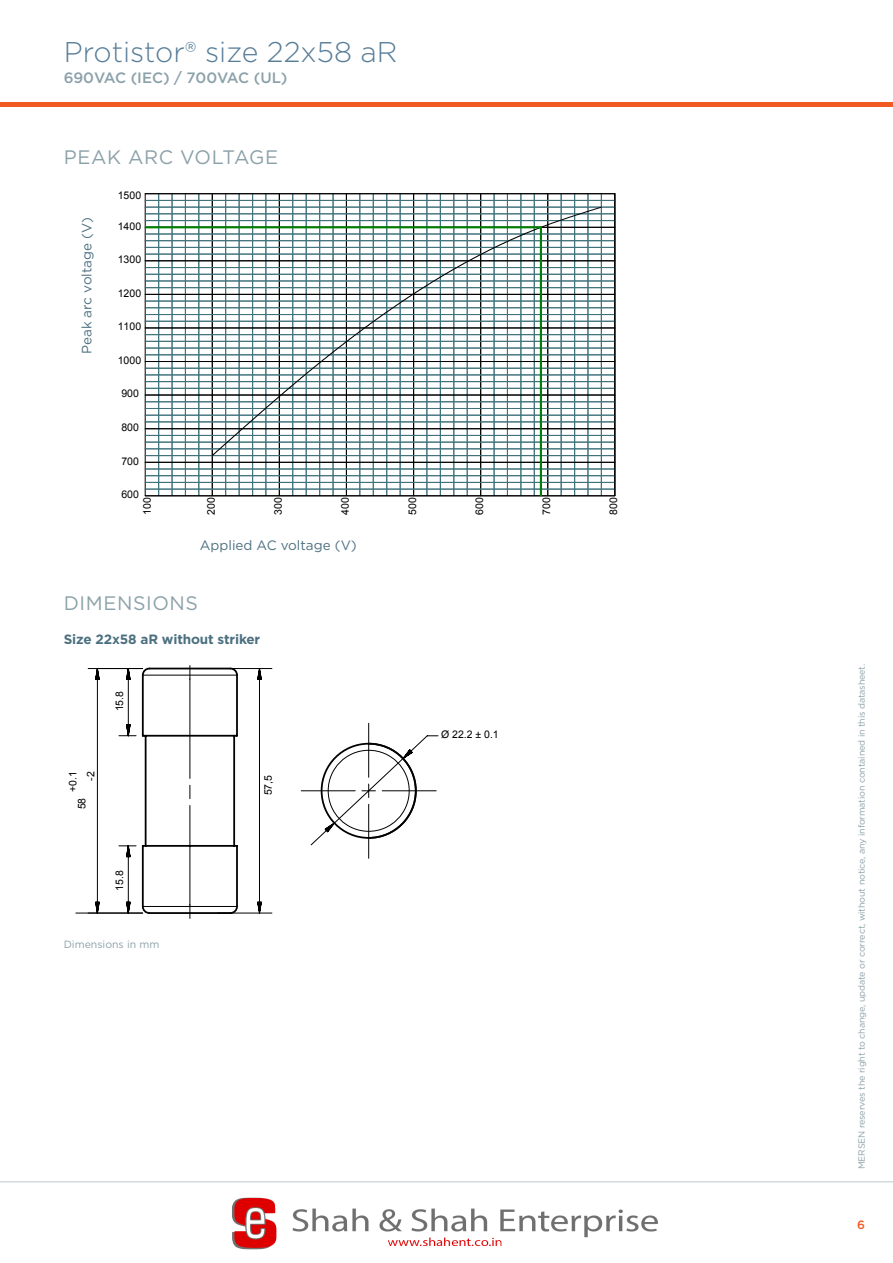
<style>
.page{position:relative;width:893px;height:1263px;background:#fff}
.page>*{position:absolute;margin:0;border:0;box-sizing:border-box;transform-origin:0 0}
.t1{font:300 28.5px "Gotham";color:#587d98}
.t2{font:19.5px "Gotham";letter-spacing:.03em;color:#8ba1a9}
.t3{font:500 15px "Gotham";color:#8ba1a9}
.t4{font:13.5px "Gotham";color:#4c7080}
.t5{font:700 13.5px "Gotham";letter-spacing:-.01em;color:#4c7080}
.t6{font:500 12px "Gotham";color:#f15a22}
.t7{font:10.65px "Arial";letter-spacing:.01em;color:#000}
.t8{font:10.5px "Arial";color:#000}
.t9{font:10.5px "Gotham";color:#8ba1a9}
.t10{font:9px "Gotham";letter-spacing:-.015em;color:#8ba1a9}
</style>
<div class="page">
<hr style="left:0;top:102px;width:893px;height:4px;background:#f15a22">
<hr style="left:0;top:1181px;width:893px;height:1px;background:#bec8cd">
<hr style="left:158px;top:194px;width:1px;height:302px;background:#40727c">
<hr style="left:172px;top:194px;width:1px;height:302px;background:#40727c">
<hr style="left:185px;top:194px;width:1px;height:302px;background:#40727c">
<hr style="left:199px;top:194px;width:1px;height:302px;background:#40727c">
<hr style="left:212px;top:194px;width:1px;height:302px;background:#000">
<hr style="left:225px;top:194px;width:1px;height:302px;background:#40727c">
<hr style="left:239px;top:194px;width:1px;height:302px;background:#40727c">
<hr style="left:252px;top:194px;width:1px;height:302px;background:#40727c">
<hr style="left:266px;top:194px;width:1px;height:302px;background:#40727c">
<hr style="left:279px;top:194px;width:1px;height:302px;background:#000">
<hr style="left:292px;top:194px;width:1px;height:302px;background:#40727c">
<hr style="left:306px;top:194px;width:1px;height:302px;background:#40727c">
<hr style="left:319px;top:194px;width:1px;height:302px;background:#40727c">
<hr style="left:333px;top:194px;width:1px;height:302px;background:#40727c">
<hr style="left:346px;top:194px;width:1px;height:302px;background:#000">
<hr style="left:360px;top:194px;width:1px;height:302px;background:#40727c">
<hr style="left:373px;top:194px;width:1px;height:302px;background:#40727c">
<hr style="left:386px;top:194px;width:1px;height:302px;background:#40727c">
<hr style="left:400px;top:194px;width:1px;height:302px;background:#40727c">
<hr style="left:413px;top:194px;width:1px;height:302px;background:#000">
<hr style="left:427px;top:194px;width:1px;height:302px;background:#40727c">
<hr style="left:440px;top:194px;width:1px;height:302px;background:#40727c">
<hr style="left:454px;top:194px;width:1px;height:302px;background:#40727c">
<hr style="left:467px;top:194px;width:1px;height:302px;background:#40727c">
<hr style="left:480px;top:194px;width:1px;height:302px;background:#000">
<hr style="left:494px;top:194px;width:1px;height:302px;background:#40727c">
<hr style="left:507px;top:194px;width:1px;height:302px;background:#40727c">
<hr style="left:521px;top:194px;width:1px;height:302px;background:#40727c">
<hr style="left:534px;top:194px;width:1px;height:302px;background:#40727c">
<hr style="left:547px;top:194px;width:1px;height:302px;background:#000">
<hr style="left:561px;top:194px;width:1px;height:302px;background:#40727c">
<hr style="left:574px;top:194px;width:1px;height:302px;background:#40727c">
<hr style="left:588px;top:194px;width:1px;height:302px;background:#40727c">
<hr style="left:601px;top:194px;width:1px;height:302px;background:#40727c">
<hr style="left:145px;top:194px;width:1px;height:302px;background:#000">
<hr style="left:145px;top:495px;width:470px;height:1px;background:#000">
<hr style="left:145px;top:489px;width:470px;height:1px;background:#40727c">
<hr style="left:145px;top:482px;width:470px;height:1px;background:#40727c">
<hr style="left:145px;top:475px;width:470px;height:1px;background:#40727c">
<hr style="left:145px;top:469px;width:470px;height:1px;background:#40727c">
<hr style="left:145px;top:462px;width:470px;height:1px;background:#000">
<hr style="left:145px;top:455px;width:470px;height:1px;background:#40727c">
<hr style="left:145px;top:449px;width:470px;height:1px;background:#40727c">
<hr style="left:145px;top:442px;width:470px;height:1px;background:#40727c">
<hr style="left:145px;top:435px;width:470px;height:1px;background:#40727c">
<hr style="left:145px;top:428px;width:470px;height:1px;background:#000">
<hr style="left:145px;top:422px;width:470px;height:1px;background:#40727c">
<hr style="left:145px;top:415px;width:470px;height:1px;background:#40727c">
<hr style="left:145px;top:408px;width:470px;height:1px;background:#40727c">
<hr style="left:145px;top:401px;width:470px;height:1px;background:#40727c">
<hr style="left:145px;top:395px;width:470px;height:1px;background:#000">
<hr style="left:145px;top:388px;width:470px;height:1px;background:#40727c">
<hr style="left:145px;top:381px;width:470px;height:1px;background:#40727c">
<hr style="left:145px;top:375px;width:470px;height:1px;background:#40727c">
<hr style="left:145px;top:368px;width:470px;height:1px;background:#40727c">
<hr style="left:145px;top:361px;width:470px;height:1px;background:#000">
<hr style="left:145px;top:355px;width:470px;height:1px;background:#40727c">
<hr style="left:145px;top:348px;width:470px;height:1px;background:#40727c">
<hr style="left:145px;top:341px;width:470px;height:1px;background:#40727c">
<hr style="left:145px;top:334px;width:470px;height:1px;background:#40727c">
<hr style="left:145px;top:328px;width:470px;height:1px;background:#000">
<hr style="left:145px;top:321px;width:470px;height:1px;background:#40727c">
<hr style="left:145px;top:314px;width:470px;height:1px;background:#40727c">
<hr style="left:145px;top:307px;width:470px;height:1px;background:#40727c">
<hr style="left:145px;top:301px;width:470px;height:1px;background:#40727c">
<hr style="left:145px;top:294px;width:470px;height:1px;background:#000">
<hr style="left:145px;top:287px;width:470px;height:1px;background:#40727c">
<hr style="left:145px;top:281px;width:470px;height:1px;background:#40727c">
<hr style="left:145px;top:274px;width:470px;height:1px;background:#40727c">
<hr style="left:145px;top:267px;width:470px;height:1px;background:#40727c">
<hr style="left:145px;top:261px;width:470px;height:1px;background:#000">
<hr style="left:145px;top:254px;width:470px;height:1px;background:#40727c">
<hr style="left:145px;top:247px;width:470px;height:1px;background:#40727c">
<hr style="left:145px;top:240px;width:470px;height:1px;background:#40727c">
<hr style="left:145px;top:234px;width:470px;height:1px;background:#40727c">
<hr style="left:145px;top:227px;width:470px;height:1px;background:#000">
<hr style="left:145px;top:220px;width:470px;height:1px;background:#40727c">
<hr style="left:145px;top:214px;width:470px;height:1px;background:#40727c">
<hr style="left:145px;top:207px;width:470px;height:1px;background:#40727c">
<hr style="left:145px;top:200px;width:470px;height:1px;background:#40727c">
<hr style="left:145px;top:193px;width:470px;height:1px;background:#000">
<hr style="left:615px;top:194px;width:1px;height:302px;background:#000">
<svg style="left:211px;top:207px;width:390px;height:250px"></svg>
<hr style="left:145px;top:226px;width:396px;height:2px;background:#008000">
<hr style="left:540px;top:227px;width:2px;height:269px;background:#008000">
<svg style="left:88px;top:665px;width:350px;height:254px"></svg>
<img style="left:232px;top:1197px;width:426px;height:53px">
<h1 class="t1" style="left:64px;top:34px;width:335px">Protistor® size 22x58 aR</h1>
<h3 class="t3" style="left:64px;top:68px;width:225px">690VAC (IEC) / 700VAC (UL)</h3>
<h2 class="t2" style="left:64px;top:145px;width:216px">PEAK ARC VOLTAGE</h2>
<h3 class="t4" style="left:78px;top:354px;width:139px;rotate:-90deg">Peak arc voltage (V)</h3>
<p class="t7" style="left:118px;top:188px;width:25px">1500</p>
<p class="t7" style="left:118px;top:219px;width:25px">1400</p>
<p class="t7" style="left:118px;top:252px;width:25px">1300</p>
<p class="t7" style="left:118px;top:286px;width:25px">1200</p>
<p class="t7" style="left:118px;top:319px;width:25px">1100</p>
<p class="t7" style="left:118px;top:353px;width:25px">1000</p>
<p class="t7" style="left:121px;top:387px;width:19px">900</p>
<p class="t7" style="left:121px;top:420px;width:19px">800</p>
<p class="t7" style="left:121px;top:454px;width:19px">700</p>
<p class="t7" style="left:121px;top:487px;width:19px">600</p>
<p class="t7" style="left:140px;top:515px;width:19px;rotate:-90deg">100</p>
<p class="t7" style="left:204px;top:515px;width:19px;rotate:-90deg">200</p>
<p class="t7" style="left:271px;top:515px;width:19px;rotate:-90deg">300</p>
<p class="t7" style="left:338px;top:515px;width:19px;rotate:-90deg">400</p>
<p class="t7" style="left:405px;top:515px;width:19px;rotate:-90deg">500</p>
<p class="t7" style="left:472px;top:515px;width:19px;rotate:-90deg">600</p>
<p class="t7" style="left:539px;top:515px;width:19px;rotate:-90deg">700</p>
<p class="t7" style="left:607px;top:515px;width:19px;rotate:-90deg">800</p>
<h3 class="t4" style="left:200px;top:537px;width:158px">Applied AC voltage (V)</h3>
<h2 class="t2" style="left:64px;top:591px;width:136px">DIMENSIONS</h2>
<h3 class="t5" style="left:64px;top:630px;width:198px">Size 22x58 aR without striker</h3>
<p class="t8" style="left:113px;top:711px;width:22px;rotate:-90deg">15.8</p>
<p class="t8" style="left:66px;top:792px;width:22px;rotate:-90deg">+0.1</p>
<p class="t8" style="left:84px;top:781px;width:11px;rotate:-90deg">-2</p>
<p class="t8" style="left:75px;top:809px;width:13px;rotate:-90deg">58</p>
<p class="t8" style="left:113px;top:890px;width:22px;rotate:-90deg">15.8</p>
<p class="t9" style="left:64px;top:937px;width:97px">Dimensions in mm</p>
<p class="t8" style="left:261px;top:795px;width:22px;rotate:-90deg">57,5</p>
<p class="t8" style="left:441px;top:728px;width:59px">Ø 22.2 ± 0.1</p>
<p class="t10" style="left:856px;top:1169px;width:507px;rotate:-90deg">MERSEN reserves the right to change, update or correct, without notice, any information contained in this datasheet.</p>
<h3 class="t6" style="left:857px;top:1217px;width:9px">6</h3>
</div>
